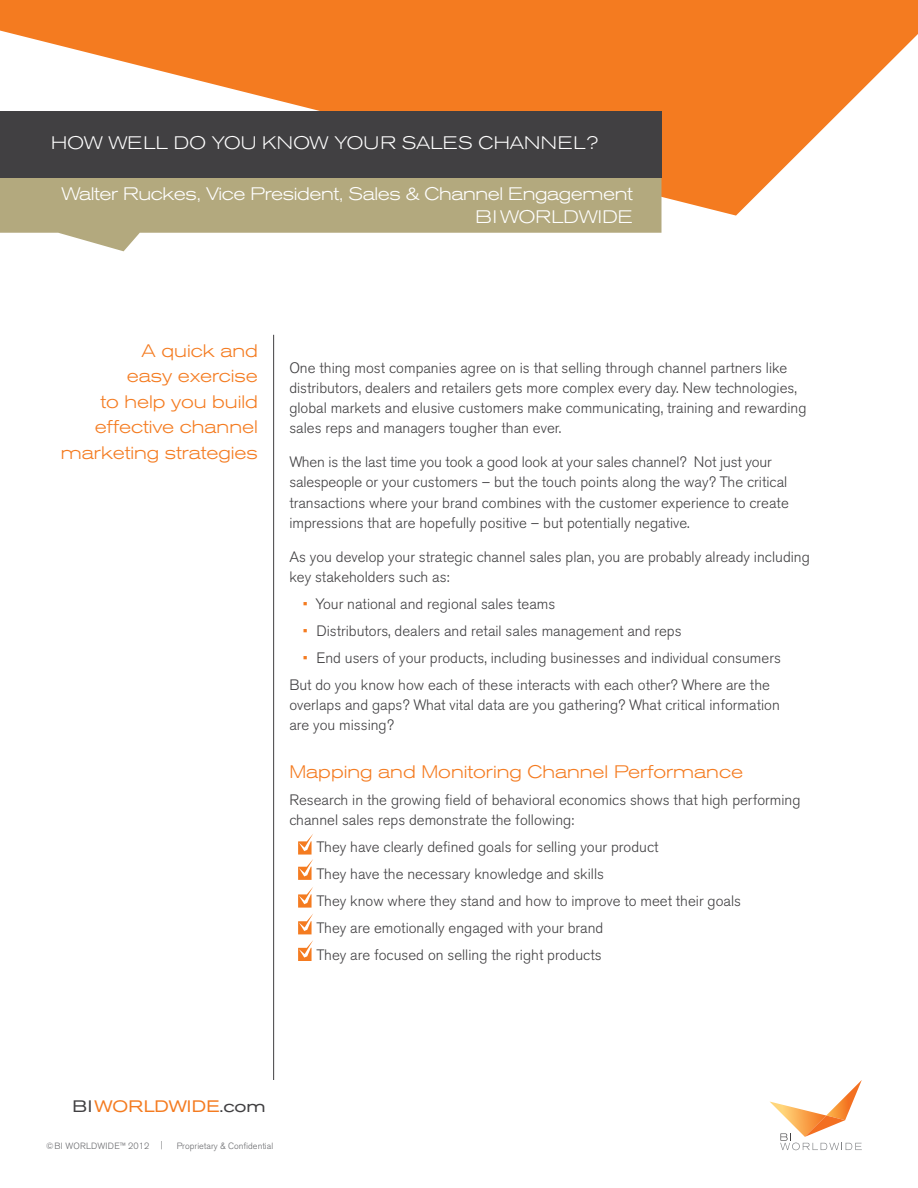
<style>
.page{position:relative;width:918px;height:1188px;background:#fff}
.page>*{position:absolute;margin:0;border:0;box-sizing:border-box;transform-origin:0 0}
.t1{font:300 expanded 18px/25.5px "Akzidenz Grotesk BE";color:#f47b20;text-align:right}
.t2{font:300 expanded 18px/22.5px "Akzidenz Grotesk BE";letter-spacing:-.02em;color:#fff}
.t3{font:300 expanded 18px "Akzidenz Grotesk BE";letter-spacing:.02em;color:#fff}
.t4{font:300 expanded 18px "Akzidenz Grotesk BE";color:#fff}
.t5{font:expanded 16.5px "Akzidenz Grotesk BE";letter-spacing:.01em;color:#f47b20}
.t6{font:300 15px/20.2px "Akzidenz Grotesk BE";color:#414042}
.t7{font:300 9px "Akzidenz Grotesk BE";color:#696a6d}
.s1{color:#f47b20}
.s2{color:#414042}
</style>
<div class="page">
<svg style="left:0;top:0;width:918px;height:216px;fill:#f47b20"></svg>
<hr style="left:273px;top:335px;width:1px;height:745px;background:#414042">
<svg style="left:0;top:177px;width:662px;height:74px;fill:#b3a97e"></svg>
<div style="left:0;top:111px;width:662px;height:66px;background:#414042"></div>
<svg style="left:770px;top:1080px;width:92px;height:70px"></svg>
<svg style="left:298px;top:940px;width:15px;height:21px"></svg>
<svg style="left:298px;top:834px;width:15px;height:46px"></svg>
<svg style="left:298px;top:887px;width:15px;height:47px"></svg>
<p class="t3" style="left:51px;top:132px;width:549px">How well do you know your sales channel?</p>
<p class="t2" style="left:476px;top:183px;width:159px;text-indent:-414px">Walter Ruckes, Vice President, Sales &amp; Channel Engagement<br>BIWORLDW</p>
<p class="t4" style="left:598px;top:207px;width:20px">IDE</p>
<p class="t1" style="left:61px;top:338px;width:198px">A quick and<br>easy exercise<br>to help you build effective channel marketing strategies</p>
<p class="t6" style="left:289px;top:358px;width:519px">One thing most companies agree on is that selling through channel partners like distributors, dealers and retailers gets more complex every day. New technologies, global markets and elusive customers make communicating, training and rewarding sales reps and managers tougher than ever.</p>
<p class="t6" style="left:289px;top:452px;width:501px">When is the last time you took a good look at your sales channel? Not just your salespeople or your customers – but the touch points along the way? The critical transactions where your brand combines with the customer experience to create impressions that are hopefully positive – but potentially negative.</p>
<p class="t6" style="left:289px;top:547px;width:522px">As you develop your strategic channel sales plan, you are probably already including key stakeholders such as:</p>
<p class="t6" style="left:303px;top:594px;width:254px"><span class="s1">•</span> Your national and regional sales teams</p>
<p class="t6" style="left:303px;top:621px;width:380px"><span class="s1">•</span> Distributors, dealers and retail sales management and reps</p>
<p class="t6" style="left:289px;top:644px;width:493px;line-height:27px;text-indent:14px"><span class="s1">•</span> End users of your products, including businesses and individual consumers<br>But do you know how each of these interacts with each other? Where are the</p>
<p class="t6" style="left:289px;top:695px;width:492px">overlaps and gaps? What vital data are you gathering? What critical information are you missing?</p>
<p class="t1" style="left:289px;top:759px;width:455px">Mapping and Monitoring Channel Performance</p>
<p class="t6" style="left:289px;top:790px;width:513px">Research in the growing field of behavioral economics shows that high performing channel sales reps demonstrate the following:</p>
<p class="t6" style="left:316px;top:833px;width:426px;line-height:27px">They have clearly defined goals for selling your product<br>They have the necessary knowledge and skills<br>They know where they stand and how to improve to meet their goals They are emotionally engaged with your brand<br>They are focused on selling the right products</p>
<p class="t5" style="left:73px;top:1096px;width:195px"><span class="s2">BI</span>WORLDWIDE<span class="s2">.com</span></p>
<p class="t7" style="left:46px;top:1141px;width:105px">©BI Worldwi de™ 2012</p>
<p class="t7" style="left:161px;top:1140px;width:4px">|</p>
<p class="t7" style="left:177px;top:1141px;width:98px">Proprietary &amp; Confidential</p>
</div>
